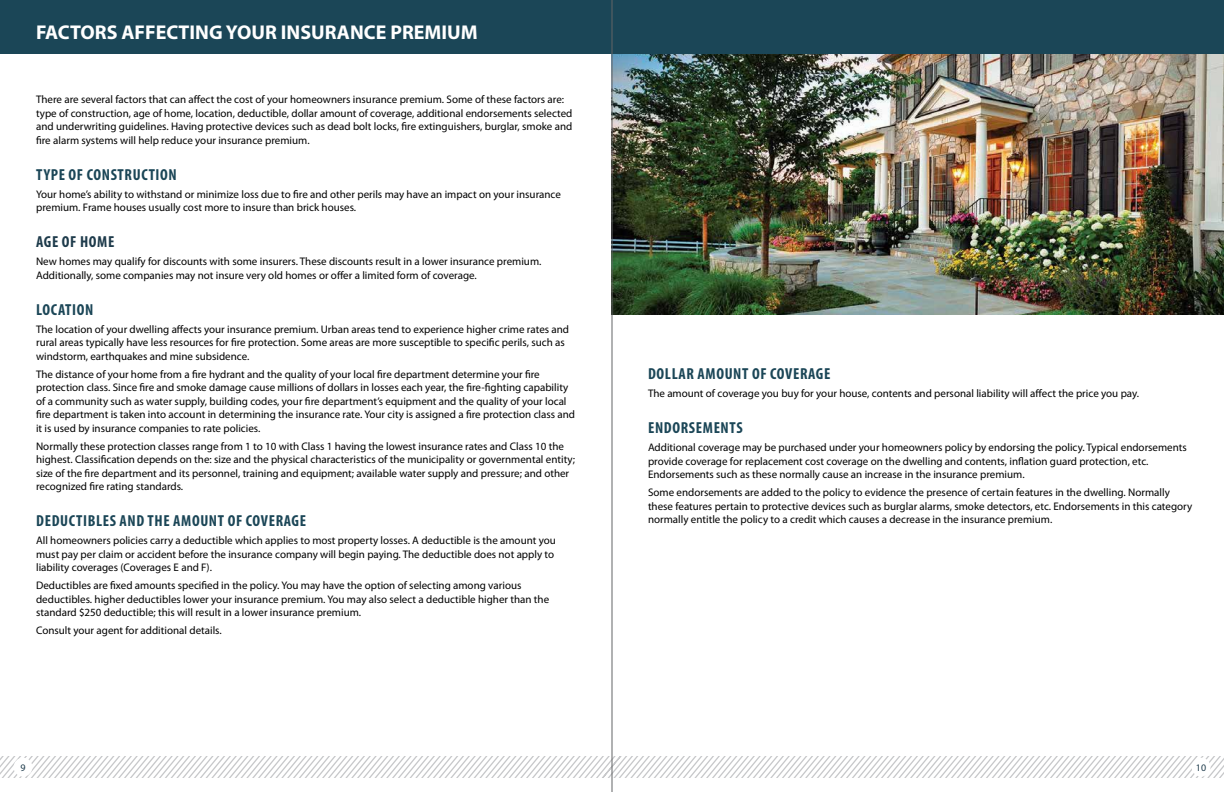
<style>
.page{position:relative;width:1224px;height:792px;background:#fff}
.page>*{position:absolute;margin:0;border:0;box-sizing:border-box;transform-origin:0 0}
.t1{font:700 20px "Myriad Pro";color:#fff}
.t2{font:700 condensed 16px "Myriad Pro";letter-spacing:.04em;color:#1b4657}
.t3{font:700 condensed 16px "Myriad Pro";letter-spacing:.04em;color:#1e3b4b}
.t4{font:11px/13.5px "Myriad Pro";color:#000}
.t5{font:10px "Myriad Pro";color:#1e3b4b}
</style>
<div class="page">
<svg style="left:0;top:757px;width:1224px;height:21px"></svg>
<div style="left:14px;top:758px;width:18px;height:19px;background:#fff;border-radius:50%"></div>
<div style="left:1192px;top:758px;width:19px;height:19px;background:#fff;border-radius:50%"></div>
<img style="left:613px;top:54px;width:611px;height:261px">
<div style="left:0;top:0;width:1224px;height:54px;background:#1b4657"></div>
<hr style="left:612px;top:0;width:1px;height:792px;background:#636466">
<h1 class="t1" style="left:36px;top:19px;width:443px">FACTORS AFFECTING YOUR INSURANCE PREMIUM</h1>
<p class="t4" style="left:36px;top:93px;width:538px">There are several factors that can affect the cost of your homeowners insurance premium. Some of these factors are: type of construction, age of home, location, deductible, dollar amount of coverage, additional endorsements selected and underwriting guidelines. Having protective devices such as dead bolt locks, fire extinguishers, burglar, smoke and fire alarm systems will help reduce your insurance premium.</p>
<h2 class="t2" style="left:36px;top:164px;width:142px">TYPE OF CONSTRUCTION</h2>
<p class="t4" style="left:36px;top:187px;width:526px">Your home’s ability to withstand or minimize loss due to fire and other perils may have an impact on your insurance premium. Frame houses usually cost more to insure than brick houses.</p>
<h2 class="t3" style="left:36px;top:232px;width:80px">AGE OF HOME</h2>
<p class="t4" style="left:36px;top:255px;width:507px">New homes may qualify for discounts with some insurers. These discounts result in a lower insurance premium.<br>Additionally, some companies may not insure very old homes or offer a limited form of coverage.</p>
<h2 class="t2" style="left:36px;top:299px;width:59px">LOCATION</h2>
<p class="t4" style="left:36px;top:322px;width:535px">The location of your dwelling affects your insurance premium. Urban areas tend to experience higher crime rates and rural areas typically have less resources for fire protection. Some areas are more susceptible to specific perils, such as windstorm, earthquakes and mine subsidence.</p>
<p class="t4" style="left:36px;top:367px;width:541px">The distance of your home from a fire hydrant and the quality of your local fire department determine your fire protection class. Since fire and smoke damage cause millions of dollars in losses each year, the fire-fighting capability of a community such as water supply, building codes, your fire department’s equipment and the quality of your local fire department is taken into account in determining the insurance rate. Your city is assigned a fire protection class and it is used by insurance companies to rate policies.</p>
<p class="t4" style="left:36px;top:439px;width:541px">Normally these protection classes range from 1 to 10 with Class 1 having the lowest insurance rates and Class 10 the highest. Classification depends on the: size and the physical characteristics of the municipality or governmental entity; size of the fire department and its personnel, training and equipment; available water supply and pressure; and other recognized fire rating standards.</p>
<h2 class="t2" style="left:36px;top:511px;width:271px">DEDUCTIBLES AND THE AMOUNT OF COVERAGE</h2>
<p class="t4" style="left:36px;top:534px;width:521px">All homeowners policies carry a deductible which applies to most property losses. A deductible is the amount you must pay per claim or accident before the insurance company will begin paying. The deductible does not apply to liability coverages (Coverages E and F).</p>
<p class="t4" style="left:36px;top:579px;width:515px">Deductibles are fixed amounts specified in the policy. You may have the option of selecting among various deductibles. higher deductibles lower your insurance premium. You may also select a deductible higher than the standard $250 deductible; this will result in a lower insurance premium.</p>
<p class="t4" style="left:36px;top:624px;width:187px">Consult your agent for additional details.</p>
<h2 class="t2" style="left:648px;top:364px;width:184px">DOLLAR AMOUNT OF COVERAGE</h2>
<p class="t4" style="left:648px;top:387px;width:493px">The amount of coverage you buy for your house, contents and personal liability will affect the price you pay.</p>
<h2 class="t2" style="left:648px;top:418px;width:96px">ENDORSEMENTS</h2>
<p class="t4" style="left:648px;top:441px;width:540px">Additional coverage may be purchased under your homeowners policy by endorsing the policy. Typical endorsements provide coverage for replacement cost coverage on the dwelling and contents, inflation guard protection, etc.<br>Endorsements such as these normally cause an increase in the insurance premium.</p>
<p class="t4" style="left:648px;top:486px;width:546px">Some endorsements are added to the policy to evidence the presence of certain features in the dwelling. Normally these features pertain to protective devices such as burglar alarms, smoke detectors, etc. Endorsements in this category normally entitle the policy to a credit which causes a decrease in the insurance premium.</p>
<p class="t5" style="left:20px;top:761px;width:7px">9</p>
<p class="t5" style="left:1196px;top:761px;width:12px">10</p>
</div>
